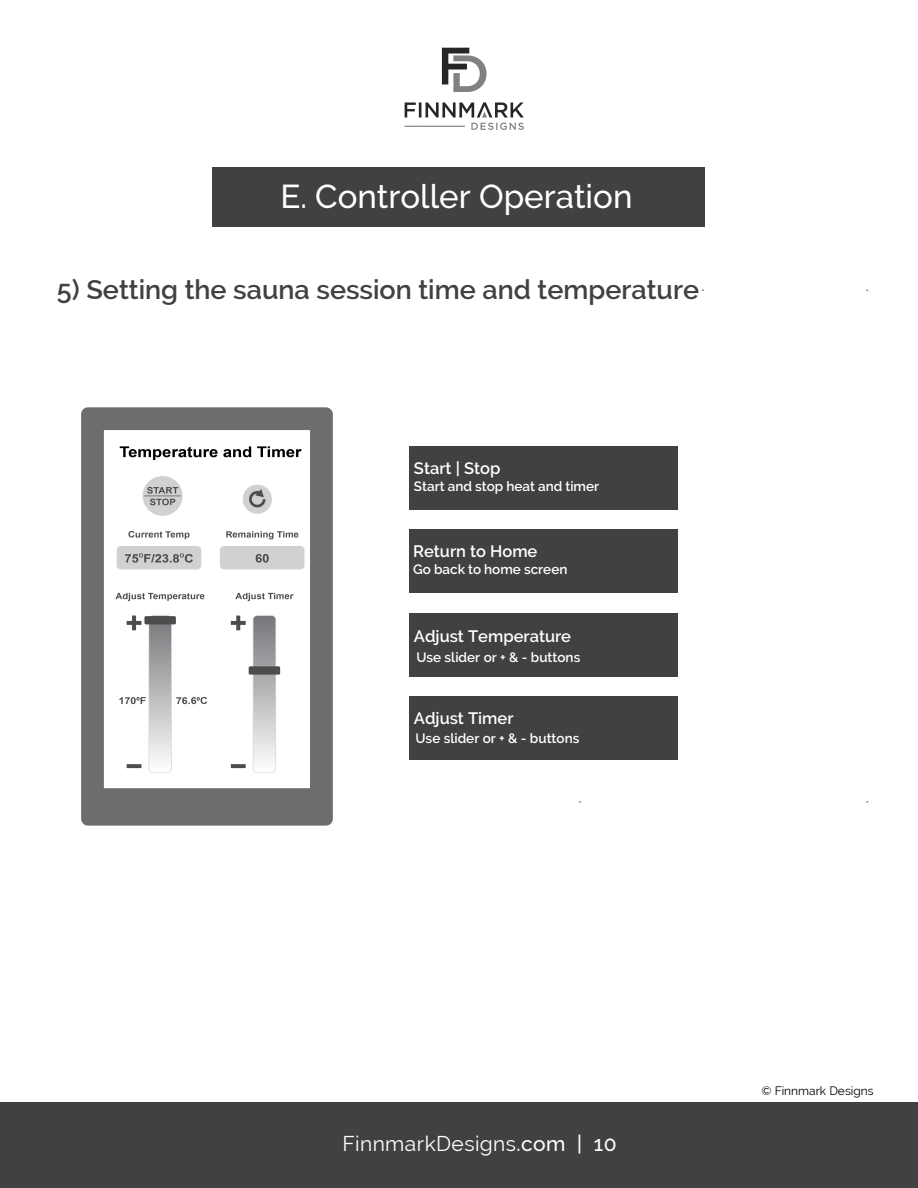
<style>
.page{position:relative;width:918px;height:1188px;background:#fff}
.page>*{position:absolute;margin:0;border:0;box-sizing:border-box;transform-origin:0 0}
.t1{font:500 33px "Raleway";color:#fff}
.t2{font:600 27px "Raleway";color:#414042}
.t3{font:21px "Raleway";letter-spacing:.02em;color:#fff}
.t4{font:600 16.5px "Raleway";color:#fff}
.t5{font:600 13.5px "Raleway";color:#fff}
.t6{font:12px "Raleway";color:#000}
.s1{font-weight:500}
</style>
<div class="page">
<div style="left:0;top:1102px;width:918px;height:86px;background:#414042"></div>
<div style="left:409px;top:613px;width:269px;height:64px;background:#414042"></div>
<div style="left:409px;top:696px;width:269px;height:64px;background:#414042"></div>
<div style="left:409px;top:446px;width:269px;height:63px;background:#414042"></div>
<div style="left:409px;top:529px;width:269px;height:64px;background:#414042"></div>
<img style="left:404px;top:47px;width:120px;height:83px">
<img style="left:81px;top:407px;width:252px;height:419px">
<div style="left:213px;top:167px;width:492px;height:59px;background:#414042"></div>
<h1 class="t1" style="left:280px;top:177px;width:354px">E. Controller Operation</h1>
<h2 class="t2" style="left:57px;top:274px;width:644px">5) Setting the sauna session time and temperature</h2>
<p class="t4" style="left:414px;top:459px;width:88px">Start | Stop</p>
<p class="t5" style="left:414px;top:479px;width:187px">Start and stop heat and timer</p>
<p class="t4" style="left:413px;top:541px;width:126px">Return to Home</p>
<p class="t5" style="left:413px;top:561px;width:156px">Go back to home screen</p>
<p class="t4" style="left:414px;top:627px;width:159px">Adjust Temperature</p>
<p class="t5" style="left:416px;top:649px;width:165px">Use slider or + &amp; - buttons</p>
<p class="t4" style="left:414px;top:708px;width:101px">Adjust Timer</p>
<p class="t5" style="left:415px;top:731px;width:165px">Use slider or + &amp; - buttons</p>
<h3 class="t3" style="left:343px;top:1132px;width:276px">FinnmarkDesigns<span class="s1">.com | 10</span></h3>
<p class="t6" style="left:762px;top:1083px;width:114px">© Finnmark Designs</p>
</div>
